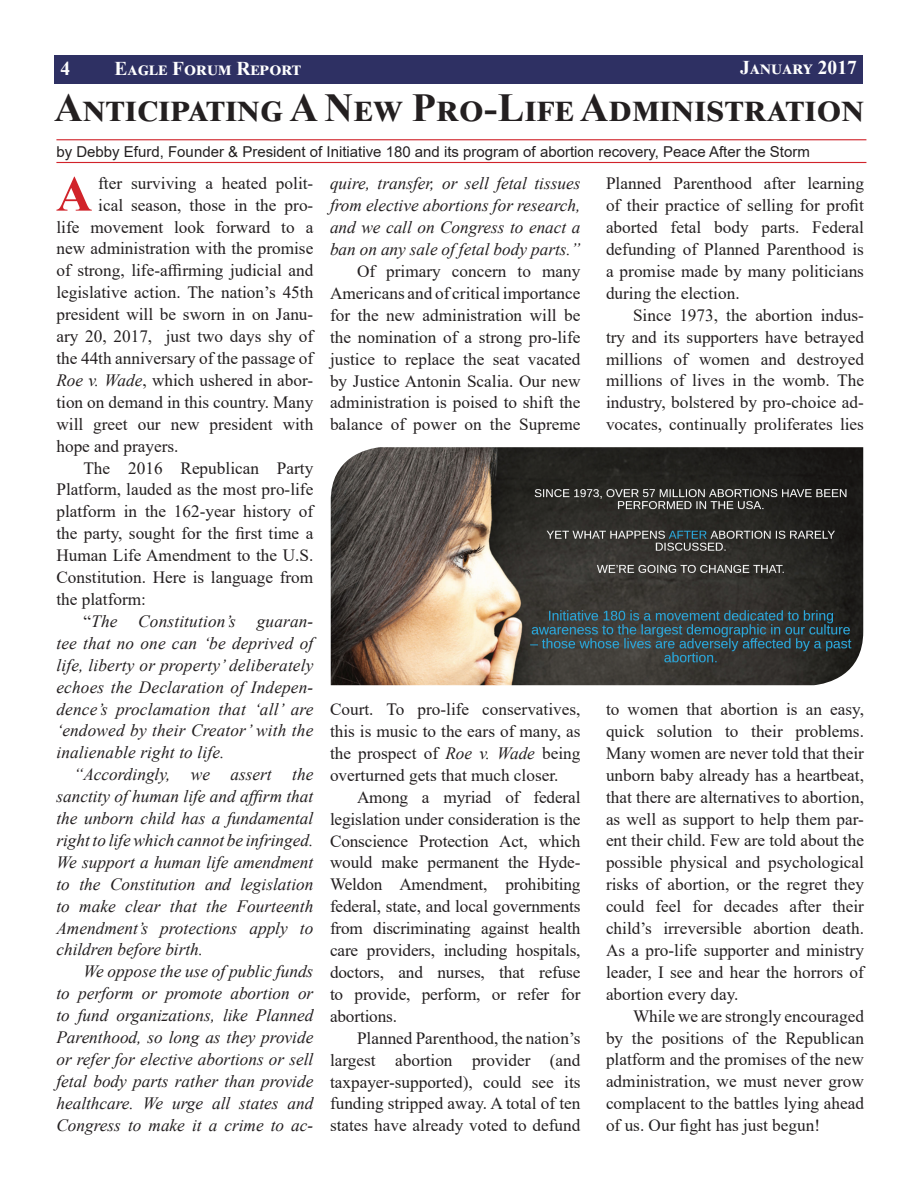
<style>
.page{position:relative;width:918px;height:1188px;background:#fff}
.page>*{position:absolute;margin:0;border:0;box-sizing:border-box;transform-origin:0 0}
.t1{font:700 50.4px "Times New Roman";color:#d1232a}
.t2{font:700 39.75px "Times New Roman";letter-spacing:.01em;color:#231f20}
.t3{font:700 19.5px "Times New Roman";color:#fff}
.t4{font:17.25px/21.9px "Times New Roman";color:#231f20;text-align:justify}
.t5{font:italic 17.25px/21.9px "Times New Roman";color:#231f20;text-align:justify}
.t6{font:15px "Arial";color:#231f20}
.s1{font-style:italic}
.s2{font-style:normal}
</style>
<div class="page">
<div style="left:54px;top:55px;width:809px;height:28px;background:#2e3063"></div>
<hr style="left:56px;top:139px;width:810px;height:1px;background:#d1232a">
<hr style="left:56px;top:162px;width:810px;height:1px;background:#d1232a">
<img style="left:331px;top:447px;width:532px;height:238px">
<p class="t3" style="left:60px;top:54px;width:11px">4</p>
<p class="t3" style="left:114px;top:54px;width:188px">Eagle Forum Report</p>
<p class="t3" style="left:740px;top:53px;width:118px">January 2017</p>
<h2 class="t2" style="left:54px;top:79px;width:811px">Anticipating A New Pro-Life Administration</h2>
<p class="t6" style="left:56px;top:141px;width:755px">by Debby Efurd, Founder &amp; President of Initiative 180 and its program of abortion recovery, Peace After the Storm</p>
<h1 class="t1" style="left:56px;top:157px;width:38px">A</h1>
<p class="t4" style="left:98px;top:171px;width:217px">fter surviving a heated polit-</p>
<p class="t4" style="left:606px;top:172px;width:260px">Planned Parenthood after learning of their practice of selling for profit aborted fetal body parts. Federal defunding of Planned Parenthood is a promise made by many politicians during the election.</p>
<p class="t4" style="left:606px;top:303px;width:260px;text-indent:27px">Since 1973, the abortion indus&shy;try and its supporters have betrayed millions of women and destroyed millions of lives in the womb. The industry, bolstered by pro-choice ad&shy;vocates, continually proliferates lies</p>
<p class="t5" style="left:330px;top:172px;width:252px">quire, transfer, or sell fetal tissues from elective abortions for research, and we call on Congress to enact a ban on any sale of fetal body parts.”</p>
<p class="t4" style="left:330px;top:260px;width:252px;text-indent:27px">Of primary concern to many Americans and of critical importance for the new administration will be the nomination of a strong pro-life justice to replace the seat vacated by Justice Antonin Scalia. Our new administration is poised to shift the balance of power on the Supreme</p>
<p class="t4" style="left:98px;top:193px;width:217px">ical season, those in the pro-</p>
<p class="t4" style="left:56px;top:215px;width:258px">life movement look forward to a</p>
<p class="t4" style="left:56px;top:237px;width:258px">new administration with the promise</p>
<p class="t4" style="left:56px;top:259px;width:258px">of strong, life-affirming judicial and</p>
<p class="t4" style="left:56px;top:281px;width:258px">legislative action. The nation’s 45th</p>
<p class="t4" style="left:56px;top:303px;width:258px">president will be sworn in on Janu-</p>
<p class="t4" style="left:56px;top:325px;width:258px">ary 20, 2017, just two days shy of</p>
<p class="t4" style="left:56px;top:347px;width:258px">the 44th anniversary of the passage of</p>
<p class="t4" style="left:56px;top:369px;width:258px"><span class="s1">Roe v. Wade</span>, which ushered in abor-</p>
<p class="t4" style="left:56px;top:391px;width:258px">tion on demand in this country. Many</p>
<p class="t4" style="left:56px;top:412px;width:258px">will greet our new president with</p>
<p class="t4" style="left:56px;top:434px;width:124px">hope and prayers.</p>
<p class="t4" style="left:83px;top:456px;width:231px">The 2016 Republican Party</p>
<p class="t4" style="left:56px;top:478px;width:258px">Platform, lauded as the most pro-life</p>
<p class="t4" style="left:56px;top:500px;width:258px">platform in the 162-year history of</p>
<p class="t4" style="left:56px;top:522px;width:258px">the party, sought for the first time a</p>
<p class="t4" style="left:56px;top:544px;width:258px">Human Life Amendment to the U.S.</p>
<p class="t4" style="left:56px;top:566px;width:258px">Constitution. Here is language from</p>
<p class="t4" style="left:56px;top:588px;width:91px">the platform:</p>
<p class="t5" style="left:83px;top:610px;width:231px"><span class="s2">“</span>The Constitution’s guaran-</p>
<p class="t5" style="left:56px;top:632px;width:258px">tee that no one can ‘be deprived of</p>
<p class="t5" style="left:56px;top:654px;width:258px">life, liberty or property’ deliberately</p>
<p class="t5" style="left:56px;top:675px;width:258px">echoes the Declaration of Indepen-</p>
<p class="t5" style="left:56px;top:697px;width:258px">dence’s proclamation that ‘all’ are</p>
<p class="t5" style="left:56px;top:719px;width:258px">‘endowed by their Creator’ with the</p>
<p class="t5" style="left:56px;top:741px;width:170px">inalienable right to life.</p>
<p class="t5" style="left:74px;top:763px;width:241px">“Accordingly, we assert the</p>
<p class="t5" style="left:56px;top:785px;width:258px">sanctity of human life and affirm that</p>
<p class="t5" style="left:56px;top:807px;width:258px">the unborn child has a fundamental</p>
<p class="t5" style="left:56px;top:829px;width:258px">right to life which cannot be infringed.</p>
<p class="t5" style="left:56px;top:851px;width:258px">We support a human life amendment</p>
<p class="t5" style="left:56px;top:873px;width:258px">to the Constitution and legislation</p>
<p class="t5" style="left:56px;top:895px;width:258px">to make clear that the Fourteenth</p>
<p class="t5" style="left:56px;top:916px;width:258px">Amendment’s protections apply to</p>
<p class="t5" style="left:56px;top:938px;width:148px">children before birth.</p>
<p class="t5" style="left:83px;top:960px;width:231px">We oppose the use of public funds</p>
<p class="t5" style="left:56px;top:982px;width:258px">to perform or promote abortion or</p>
<p class="t5" style="left:56px;top:1004px;width:258px">to fund organizations, like Planned</p>
<p class="t5" style="left:56px;top:1026px;width:258px">Parenthood, so long as they provide</p>
<p class="t5" style="left:56px;top:1048px;width:258px">or refer for elective abortions or sell</p>
<p class="t5" style="left:56px;top:1070px;width:258px">fetal body parts rather than provide</p>
<p class="t5" style="left:56px;top:1092px;width:258px">healthcare. We urge all states and</p>
<p class="t5" style="left:56px;top:1114px;width:258px">Congress to make it a crime to ac-</p>
<p class="t4" style="left:606px;top:698px;width:260px">to women that abortion is an easy, quick solution to their problems.<br>Many women are never told that their unborn baby already has a heartbeat, that there are alternatives to abortion, as well as support to help them par&shy;ent their child. Few are told about the possible physical and psychological risks of abortion, or the regret they could feel for decades after their child’s irreversible abortion death.<br>As a pro-life supporter and ministry leader, I see and hear the horrors of abortion every day.</p>
<p class="t4" style="left:606px;top:1004px;width:260px;text-indent:27px">While we are strongly encouraged by the positions of the Republican platform and the promises of the new administration, we must never grow complacent to the battles lying ahead of us. Our fight has just begun!</p>
<p class="t4" style="left:330px;top:698px;width:252px">Court. To pro-life conservatives, this is music to the ears of many, as the prospect of <span class="s1">Roe v. Wade</span> being overturned gets that much closer.</p>
<p class="t4" style="left:330px;top:785px;width:252px;text-indent:27px">Among a myriad of federal legislation under consideration is the Conscience Protection Act, which would make permanent the Hyde-Weldon Amendment, prohibiting federal, state, and local governments from discriminating against health care providers, including hospitals, doctors, and nurses, that refuse to provide, perform, or refer for abortions.</p>
<p class="t4" style="left:330px;top:1026px;width:252px;text-indent:27px">Planned Parenthood, the nation’s largest abortion provider (and taxpayer-supported), could see its funding stripped away. A total of ten states have already voted to defund</p>
</div>
